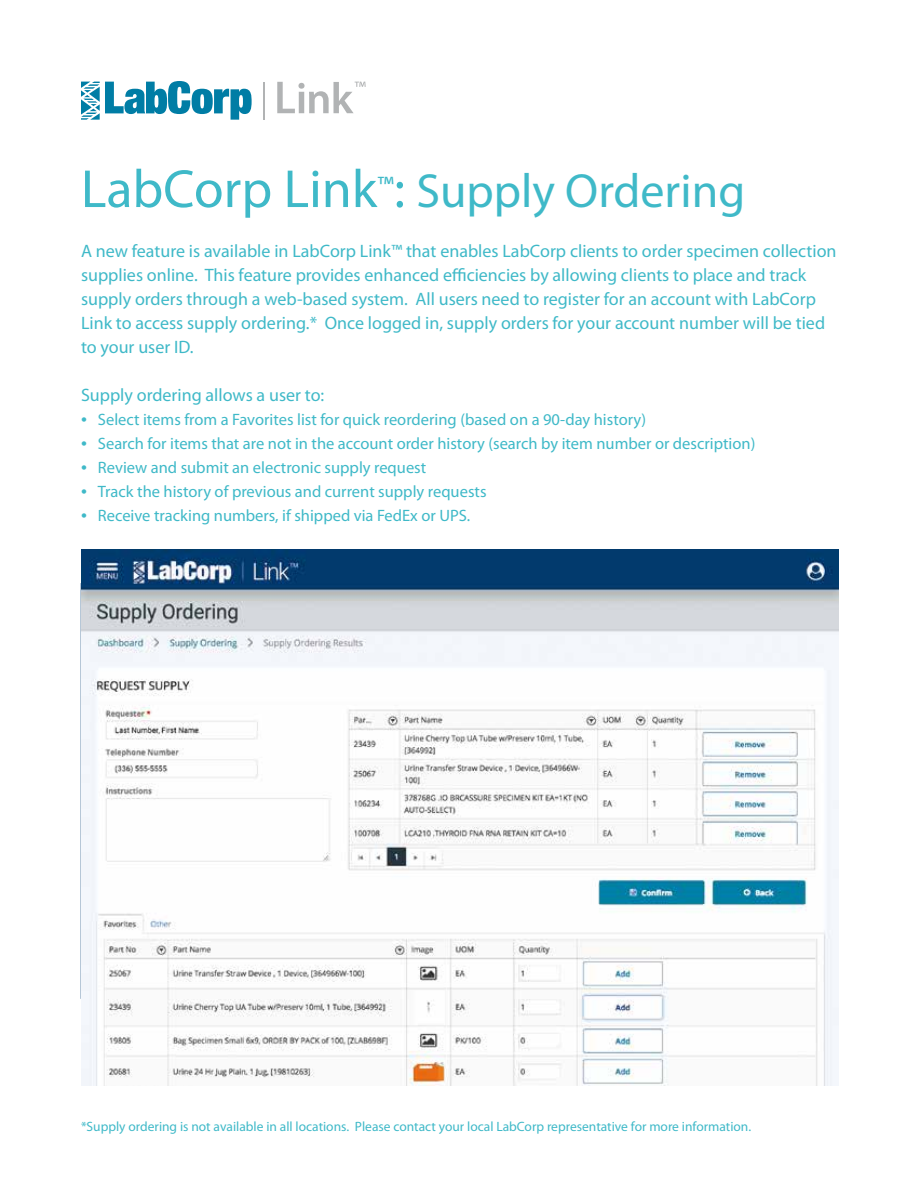
<style>
.page{position:relative;width:918px;height:1188px;background:#fff}
.page>*{position:absolute;margin:0;border:0;box-sizing:border-box;transform-origin:0 0}
.t1{font:48px "Myriad Pro";color:#3fb9c8}
.t2{font:18px/24px "Myriad Pro";color:#3fb9c8}
.t3{font:16.5px "Myriad Pro";color:#3fb9c8}
.t4{font:13.5px "Myriad Pro";color:#3fb9c8}
.s1{font-size:54px}
.s2{font-size:21px}
</style>
<div class="page">
<svg style="left:81px;top:81px;width:171px;height:39px"></svg>
<svg style="left:277px;top:82px;width:89px;height:31px"></svg>
<hr style="left:264px;top:82px;width:1px;height:38px;background:#b1b3b4">
<img style="left:81px;top:550px;width:757px;height:536px">
<h1 class="t1" style="left:81px;top:161px;width:666px"><span class="s1">LabCorp Link</span><sup>™</sup><span class="s1">:</span> Supply Ordering</h1>
<p class="t2" style="left:81px;top:238px;width:757px">A new feature is available in LabCorp Link™ that enables LabCorp clients to order specimen collection supplies online. This feature provides enhanced efficiencies by allowing clients to place and track supply orders through a web-based system. All users need to register for an account with LabCorp Link to access supply ordering.* Once logged in, supply orders for your account number will be tied to your user ID.</p>
<p class="t2" style="left:81px;top:382px;width:245px">Supply ordering allows a user to:</p>
<p class="t3" style="left:81px;top:409px;width:567px"><span class="s2">•</span> Select items from a Favorites list for quick reordering (based on a 90-day history)</p>
<p class="t3" style="left:81px;top:433px;width:676px"><span class="s2">•</span> Search for items that are not in the account order history (search by item number or description)</p>
<p class="t3" style="left:81px;top:457px;width:347px"><span class="s2">•</span> Review and submit an electronic supply request</p>
<p class="t3" style="left:81px;top:481px;width:407px"><span class="s2">•</span> Track the history of previous and current supply requests</p>
<p class="t3" style="left:81px;top:505px;width:391px"><span class="s2">•</span> Receive tracking numbers, if shipped via FedEx or UPS.</p>
<p class="t4" style="left:81px;top:1118px;width:672px">*Supply ordering is not available in all locations. Please contact your local LabCorp representative for more information.</p>
</div>
